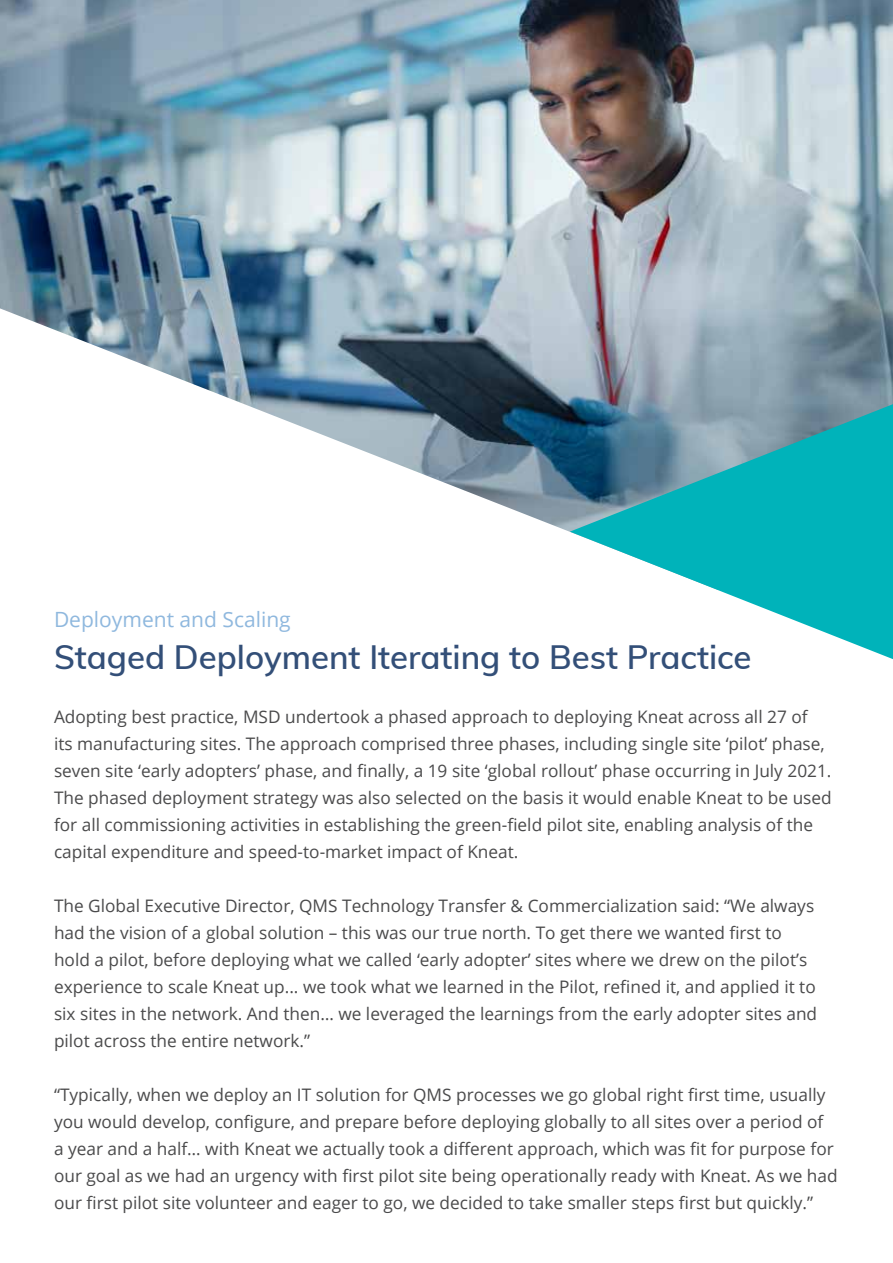
<style>
.page{position:relative;width:893px;height:1263px;background:#fff}
.page>*{position:absolute;margin:0;border:0;box-sizing:border-box;transform-origin:0 0}
.t1{font:600 33px "Muli";color:#334f78}
.t2{font:21px "Open Sans";color:#8fb8de}
.t3{font:17.25px/27px "Open Sans";color:#4a4a4b}
</style>
<div class="page">
<img style="left:0;top:0;width:893px;height:532px">
<svg style="left:570px;top:404px;width:323px;height:255px;fill:#00b3ba"></svg>
<p class="t2" style="left:54px;top:605px;width:238px">Deployment and Scaling</p>
<h1 class="t1" style="left:54px;top:633px;width:699px">Staged Deployment Iterating to Best Practice</h1>
<p class="t3" style="left:54px;top:703px;width:779px">Adopting best practice, MSD undertook a phased approach to deploying Kneat across all 27 of<br>its manufacturing sites. The approach comprised three phases, including single site ‘pilot’ phase, seven site ‘early adopters’ phase, and finally, a 19 site ‘global rollout’ phase occurring in July 2021.<br>The phased deployment strategy was also selected on the basis it would enable Kneat to be used for all commissioning activities in establishing the green-field pilot site, enabling analysis of the capital expenditure and speed-to-market impact of Kneat.</p>
<p class="t3" style="left:54px;top:892px;width:765px">The Global Executive Director, QMS Technology Transfer &amp; Commercialization said: “We always had the vision of a global solution – this was our true north. To get there we wanted first to hold a pilot, before deploying what we called ‘early adopter’ sites where we drew on the pilot’s experience to scale Kneat up... we took what we learned in the Pilot, refined it, and applied it to six sites in the network. And then… we leveraged the learnings from the early adopter sites and pilot across the entire network.”</p>
<p class="t3" style="left:54px;top:1081px;width:785px">“Typically, when we deploy an IT solution for QMS processes we go global right first time, usually you would develop, configure, and prepare before deploying globally to all sites over a period of<br>a year and a half… with Kneat we actually took a different approach, which was fit for purpose for our goal as we had an urgency with first pilot site being operationally ready with Kneat. As we had our first pilot site volunteer and eager to go, we decided to take smaller steps first but quickly.”</p>
</div>
